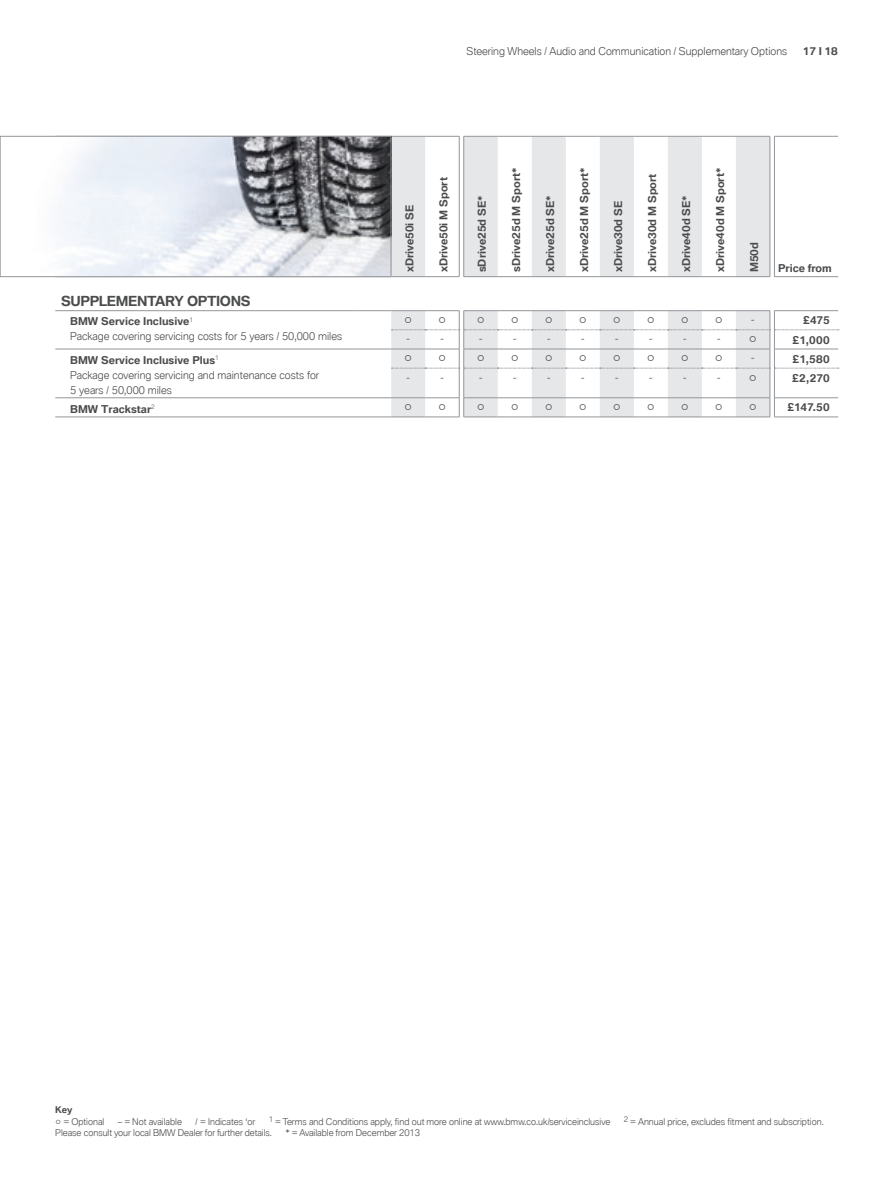
<style>
.page{position:relative;width:893px;height:1191px;background:#fff}
.page>*{position:absolute;margin:0;border:0;box-sizing:border-box;transform-origin:0 0}
.t1{font:700 13.5px "BMW Type Global Pro";letter-spacing:-.03em;color:#4b4c4d}
.t2{font:700 10.65px "BMW Type Global Pro";color:#4b4c4d}
.t3{font:300 10.5px/15px "BMW Type Global Pro";color:#4b4c4d}
.t4{font:700 10.5px "BMW Type Global Pro";color:#4b4c4d}
.t5{font:300 9px "BMW Type Global Pro";color:#4b4c4d}
.t6{font:700 9px "BMW Type Global Pro";color:#4b4c4d}
.s1{font-weight:700}
.s2{font-size:7.5px}
</style>
<div class="page">
<svg style="left:391px;top:137px;width:379px;height:174px"></svg>
<hr style="left:459px;top:136px;width:1px;height:140px;background:#939598">
<hr style="left:463px;top:136px;width:1px;height:140px;background:#939598">
<hr style="left:774px;top:136px;width:1px;height:140px;background:#939598">
<hr style="left:770px;top:136px;width:1px;height:140px;background:#939598">
<hr style="left:55px;top:417px;width:302px;height:1px;background:#939598">
<hr style="left:357px;top:417px;width:34px;height:1px;background:#939598">
<hr style="left:391px;top:417px;width:34px;height:1px;background:#939598">
<hr style="left:425px;top:417px;width:34px;height:1px;background:#939598">
<hr style="left:464px;top:417px;width:34px;height:1px;background:#939598">
<hr style="left:498px;top:417px;width:34px;height:1px;background:#939598">
<hr style="left:532px;top:417px;width:34px;height:1px;background:#939598">
<hr style="left:566px;top:417px;width:34px;height:1px;background:#939598">
<hr style="left:600px;top:417px;width:34px;height:1px;background:#939598">
<hr style="left:634px;top:417px;width:34px;height:1px;background:#939598">
<hr style="left:668px;top:417px;width:34px;height:1px;background:#939598">
<hr style="left:702px;top:417px;width:34px;height:1px;background:#939598">
<hr style="left:736px;top:417px;width:34px;height:1px;background:#939598">
<hr style="left:774px;top:417px;width:64px;height:1px;background:#939598">
<hr style="left:357px;top:310px;width:34px;height:1px;background:#939598">
<hr style="left:391px;top:310px;width:34px;height:1px;background:#939598">
<hr style="left:425px;top:310px;width:34px;height:1px;background:#939598">
<hr style="left:464px;top:310px;width:34px;height:1px;background:#939598">
<hr style="left:498px;top:310px;width:34px;height:1px;background:#939598">
<hr style="left:532px;top:310px;width:34px;height:1px;background:#939598">
<hr style="left:566px;top:310px;width:34px;height:1px;background:#939598">
<hr style="left:600px;top:310px;width:34px;height:1px;background:#939598">
<hr style="left:634px;top:310px;width:34px;height:1px;background:#939598">
<hr style="left:668px;top:310px;width:34px;height:1px;background:#939598">
<hr style="left:702px;top:310px;width:34px;height:1px;background:#939598">
<hr style="left:736px;top:310px;width:34px;height:1px;background:#939598">
<hr style="left:774px;top:310px;width:64px;height:1px;background:#939598">
<hr style="left:55px;top:310px;width:302px;height:1px;background:#939598">
<hr style="left:55px;top:349px;width:302px;height:1px;background:#939598">
<hr style="left:357px;top:349px;width:34px;height:1px;background:#939598">
<hr style="left:55px;top:397px;width:302px;height:1px;background:#939598">
<hr style="left:357px;top:397px;width:34px;height:1px;background:#939598">
<svg style="left:391px;top:311px;width:448px;height:106px"></svg>
<hr style="left:391px;top:276px;width:34px;height:1px;background:#939598">
<hr style="left:425px;top:276px;width:34px;height:1px;background:#939598">
<hr style="left:464px;top:276px;width:34px;height:1px;background:#939598">
<hr style="left:498px;top:276px;width:34px;height:1px;background:#939598">
<hr style="left:532px;top:276px;width:34px;height:1px;background:#939598">
<hr style="left:566px;top:276px;width:34px;height:1px;background:#939598">
<hr style="left:600px;top:276px;width:34px;height:1px;background:#939598">
<hr style="left:634px;top:276px;width:34px;height:1px;background:#939598">
<hr style="left:668px;top:276px;width:34px;height:1px;background:#939598">
<hr style="left:702px;top:276px;width:34px;height:1px;background:#939598">
<hr style="left:736px;top:276px;width:34px;height:1px;background:#939598">
<hr style="left:774px;top:276px;width:64px;height:1px;background:#939598">
<hr style="left:391px;top:136px;width:34px;height:1px;background:#939598">
<hr style="left:425px;top:136px;width:34px;height:1px;background:#939598">
<hr style="left:464px;top:136px;width:34px;height:1px;background:#939598">
<hr style="left:498px;top:136px;width:34px;height:1px;background:#939598">
<hr style="left:532px;top:136px;width:34px;height:1px;background:#939598">
<hr style="left:566px;top:136px;width:34px;height:1px;background:#939598">
<hr style="left:600px;top:136px;width:34px;height:1px;background:#939598">
<hr style="left:634px;top:136px;width:34px;height:1px;background:#939598">
<hr style="left:668px;top:136px;width:34px;height:1px;background:#939598">
<hr style="left:702px;top:136px;width:34px;height:1px;background:#939598">
<hr style="left:736px;top:136px;width:34px;height:1px;background:#939598">
<hr style="left:774px;top:136px;width:64px;height:1px;background:#939598">
<img style="left:58px;top:138px;width:331px;height:137px">
<div style="left:0;top:136px;width:391px;height:141px;border:1px solid #939598"></div>
<p class="t3" style="left:466px;top:44px;width:322px">Steering Wheels / Audio and Communication / Supplementary Options</p>
<p class="t4" style="left:803px;top:46px;width:36px">17 I 18</p>
<p class="t2" style="left:403px;top:272px;width:69px;rotate:-90deg">xDrive50i SE</p>
<p class="t2" style="left:437px;top:272px;width:97px;rotate:-90deg">xDrive50i M Sport</p>
<p class="t2" style="left:476px;top:272px;width:78px;rotate:-90deg">sDrive25d SE*</p>
<p class="t2" style="left:510px;top:272px;width:106px;rotate:-90deg">sDrive25d M Sport*</p>
<p class="t2" style="left:544px;top:272px;width:79px;rotate:-90deg">xDrive25d SE*</p>
<p class="t2" style="left:578px;top:272px;width:107px;rotate:-90deg">xDrive25d M Sport*</p>
<p class="t2" style="left:612px;top:272px;width:73px;rotate:-90deg">xDrive30d SE</p>
<p class="t2" style="left:646px;top:272px;width:100px;rotate:-90deg">xDrive30d M Sport</p>
<p class="t2" style="left:680px;top:272px;width:78px;rotate:-90deg">xDrive40d SE*</p>
<p class="t2" style="left:714px;top:272px;width:106px;rotate:-90deg">xDrive40d M Sport*</p>
<p class="t2" style="left:748px;top:272px;width:32px;rotate:-90deg">M50d</p>
<p class="t4" style="left:803px;top:261px;width:28px">Price</p>
<p class="t4" style="left:778px;top:262px;width:55px">Price from</p>
<p class="t1" style="left:61px;top:294px;width:57px">Su ppleme</p>
<p class="t1" style="left:137px;top:294px;width:115px">ntary options</p>
<p class="t3" style="left:70px;top:314px;width:273px"><span class="s1">BMW Service Inclusive</span><sup>1<br></sup>Package covering servicing costs for 5 years / 50,000 miles</p>
<p class="t3" style="left:404px;top:312px;width:44px">○ ○</p>
<p class="t3" style="left:476px;top:312px;width:44px">○ ○</p>
<p class="t3" style="left:544px;top:312px;width:10px">○</p>
<p class="t3" style="left:578px;top:312px;width:10px">○</p>
<p class="t3" style="left:612px;top:312px;width:10px">○</p>
<p class="t3" style="left:646px;top:312px;width:10px">○</p>
<p class="t3" style="left:680px;top:312px;width:10px">○</p>
<p class="t3" style="left:714px;top:312px;width:10px">○</p>
<p class="t3" style="left:751px;top:312px;width:6px">-</p>
<p class="t4" style="left:803px;top:315px;width:28px">£475</p>
<p class="t3" style="left:406px;top:331px;width:6px">-</p>
<p class="t3" style="left:440px;top:331px;width:6px">-</p>
<p class="t3" style="left:479px;top:331px;width:6px">-</p>
<p class="t3" style="left:513px;top:331px;width:6px">-</p>
<p class="t3" style="left:547px;top:331px;width:6px">-</p>
<p class="t3" style="left:581px;top:331px;width:6px">-</p>
<p class="t3" style="left:615px;top:331px;width:6px">-</p>
<p class="t3" style="left:649px;top:331px;width:6px">-</p>
<p class="t3" style="left:683px;top:331px;width:6px">-</p>
<p class="t3" style="left:717px;top:331px;width:6px">-</p>
<p class="t3" style="left:748px;top:331px;width:10px">○</p>
<p class="t4" style="left:793px;top:334px;width:39px">£1,000</p>
<p class="t3" style="left:70px;top:353px;width:251px"><span class="s1">BMW Service Inclusive Plus</span><sup>1<br></sup>Package covering servicing and maintenance costs for<br>5 years / 50,000 miles</p>
<p class="t3" style="left:404px;top:351px;width:44px">○ ○</p>
<p class="t3" style="left:476px;top:351px;width:44px">○ ○</p>
<p class="t3" style="left:544px;top:351px;width:10px">○</p>
<p class="t3" style="left:578px;top:351px;width:10px">○</p>
<p class="t3" style="left:612px;top:351px;width:10px">○</p>
<p class="t3" style="left:646px;top:351px;width:10px">○</p>
<p class="t3" style="left:680px;top:351px;width:10px">○</p>
<p class="t3" style="left:714px;top:351px;width:10px">○</p>
<p class="t3" style="left:751px;top:351px;width:6px">-</p>
<p class="t4" style="left:793px;top:353px;width:39px">£1,580</p>
<p class="t3" style="left:406px;top:370px;width:6px">-</p>
<p class="t3" style="left:440px;top:370px;width:6px">-</p>
<p class="t3" style="left:479px;top:370px;width:6px">-</p>
<p class="t3" style="left:513px;top:370px;width:6px">-</p>
<p class="t3" style="left:547px;top:370px;width:6px">-</p>
<p class="t3" style="left:581px;top:370px;width:6px">-</p>
<p class="t3" style="left:615px;top:370px;width:6px">-</p>
<p class="t3" style="left:649px;top:370px;width:6px">-</p>
<p class="t3" style="left:683px;top:370px;width:6px">-</p>
<p class="t3" style="left:717px;top:370px;width:6px">-</p>
<p class="t3" style="left:748px;top:370px;width:10px">○</p>
<p class="t4" style="left:792px;top:372px;width:39px">£2,270</p>
<p class="t4" style="left:70px;top:403px;width:86px">BMW Trackstar<sup>2</sup></p>
<p class="t3" style="left:404px;top:399px;width:44px">○ ○</p>
<p class="t3" style="left:476px;top:399px;width:44px">○ ○</p>
<p class="t3" style="left:544px;top:399px;width:10px">○</p>
<p class="t3" style="left:578px;top:399px;width:10px">○</p>
<p class="t3" style="left:612px;top:399px;width:10px">○</p>
<p class="t3" style="left:646px;top:399px;width:10px">○</p>
<p class="t3" style="left:680px;top:399px;width:10px">○</p>
<p class="t3" style="left:714px;top:399px;width:44px">○ ○</p>
<p class="t4" style="left:787px;top:402px;width:44px">£147.50</p>
<p class="t6" style="left:55px;top:1104px;width:19px">Key</p>
<p class="t5" style="left:55px;top:1115px;width:51px"><span class="s2">○</span> = Optional</p>
<p class="t5" style="left:118px;top:1115px;width:66px">– = Not available</p>
<p class="t5" style="left:195px;top:1115px;width:61px">/ = Indicates ‘or</p>
<p class="t5" style="left:269px;top:1115px;width:343px"><sup>1</sup> = Terms and Conditions apply, find out more online at www.bmw.co.uk/serviceinclusive</p>
<p class="t5" style="left:624px;top:1115px;width:201px"><sup>2</sup> = Annual price, excludes fitment and subscription.</p>
<p class="t5" style="left:55px;top:1126px;width:218px">Please consult your local BMW Dealer for further details.</p>
<p class="t5" style="left:285px;top:1126px;width:136px">* = Available from December 2013</p>
</div>
